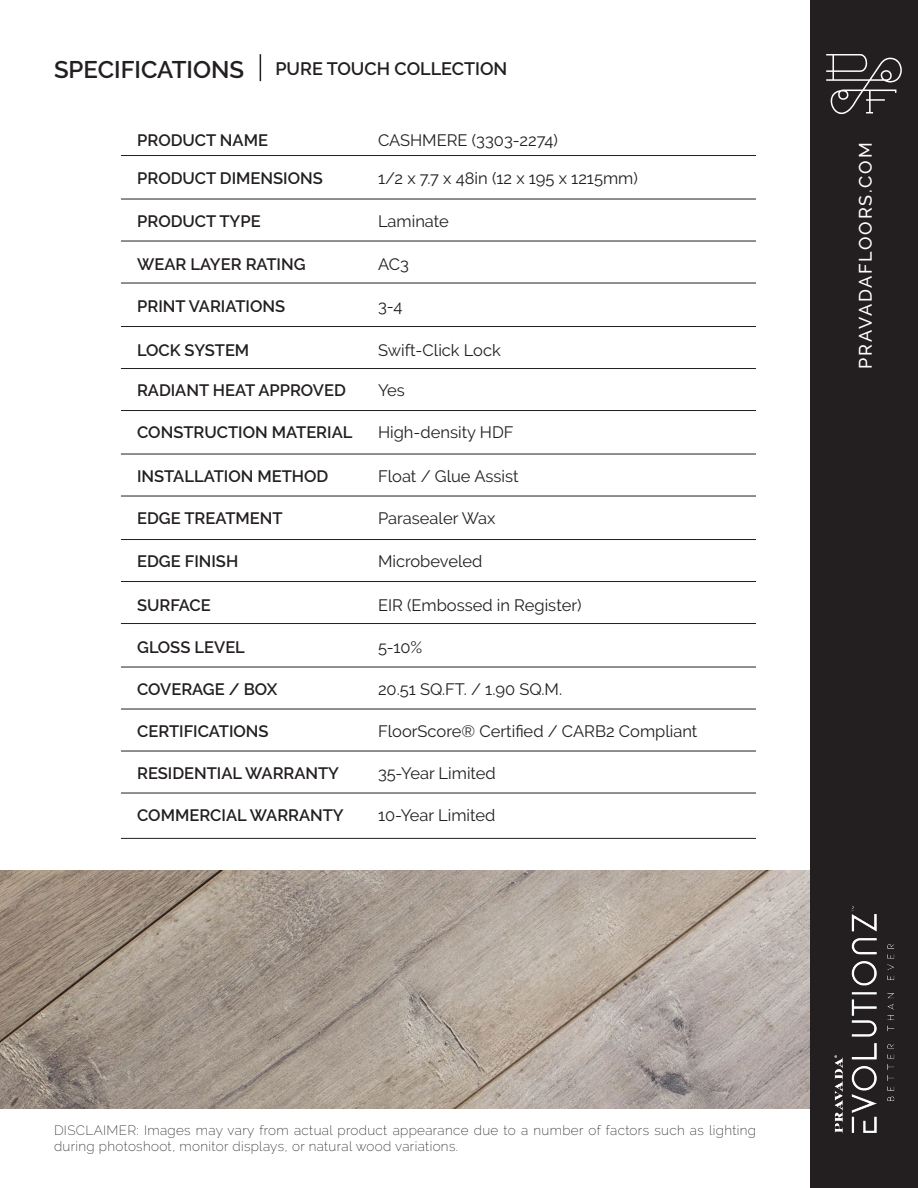
<style>
.page{position:relative;width:918px;height:1188px;background:#fff}
.page>*{position:absolute;margin:0;border:0;box-sizing:border-box;transform-origin:0 0}
.t1{font:600 24px "Raleway";color:#231f20}
.t2{font:600 18px "Raleway";color:#231f20}
.t3{font:500 18px "Raleway";letter-spacing:.1em;color:#fff}
.t4{font:16.5px "Raleway";color:#231f20}
.t5{font:600 16.5px "Raleway";color:#231f20}
.t6{font:200 13.5px/16.2px "Raleway";letter-spacing:.025em;color:#231f20}
</style>
<div class="page">
<div style="left:810px;top:1px;width:108px;height:1187px;background:#231f20"></div>
<svg style="left:826px;top:54px;width:76px;height:60px"></svg>
<img style="left:834px;top:906px;width:61px;height:228px">
<img style="left:0;top:870px;width:810px;height:238px">
<svg style="left:260px;top:54px;width:1px;height:27px"></svg>
<hr style="left:121px;top:155px;width:635px;height:1px;background:#231f20">
<hr style="left:121px;top:199px;width:635px;height:1px;background:#231f20">
<hr style="left:121px;top:241px;width:635px;height:1px;background:#231f20">
<hr style="left:121px;top:283px;width:635px;height:1px;background:#231f20">
<hr style="left:121px;top:326px;width:635px;height:1px;background:#231f20">
<hr style="left:121px;top:368px;width:635px;height:1px;background:#231f20">
<hr style="left:121px;top:410px;width:635px;height:1px;background:#231f20">
<hr style="left:121px;top:454px;width:635px;height:1px;background:#231f20">
<hr style="left:121px;top:496px;width:635px;height:1px;background:#231f20">
<hr style="left:121px;top:539px;width:635px;height:1px;background:#231f20">
<hr style="left:121px;top:581px;width:635px;height:1px;background:#231f20">
<hr style="left:121px;top:623px;width:635px;height:1px;background:#231f20">
<hr style="left:121px;top:667px;width:635px;height:1px;background:#231f20">
<hr style="left:121px;top:709px;width:635px;height:1px;background:#231f20">
<hr style="left:121px;top:751px;width:635px;height:1px;background:#231f20">
<hr style="left:121px;top:793px;width:635px;height:1px;background:#231f20">
<hr style="left:121px;top:838px;width:635px;height:1px;background:#231f20">
<p class="t1" style="left:54px;top:56px;width:192px">SPECIFICATIONS</p>
<p class="t2" style="left:275px;top:59px;width:233px">PURE TOUCH COLLECTION</p>
<p class="t5" style="left:137px;top:130px;width:132px">PRODUCT NAME</p>
<p class="t4" style="left:378px;top:130px;width:182px">CASHMERE (3303-2274)</p>
<p class="t5" style="left:137px;top:168px;width:187px">PRODUCT DIMENSIONS</p>
<p class="t4" style="left:378px;top:168px;width:261px">1/2 x 7.7 x 48in (12 x 195 x 1215mm)</p>
<p class="t5" style="left:137px;top:211px;width:125px">PRODUCT TYPE</p>
<p class="t5" style="left:137px;top:255px;width:170px">WEAR LAYER RATING</p>
<p class="t4" style="left:378px;top:255px;width:32px">AC3</p>
<p class="t5" style="left:137px;top:297px;width:150px">PRINT VARIATIONS</p>
<p class="t4" style="left:378px;top:297px;width:26px">3-4</p>
<p class="t5" style="left:137px;top:340px;width:114px">LOCK SYSTEM</p>
<p class="t4" style="left:378px;top:340px;width:124px">Swift-Click Lock</p>
<p class="t5" style="left:137px;top:381px;width:210px">RADIANT HEAT APPROVED</p>
<p class="t4" style="left:378px;top:381px;width:28px">Yes</p>
<p class="t5" style="left:137px;top:423px;width:217px">CONSTRUCTION MATERIAL</p>
<p class="t4" style="left:378px;top:423px;width:137px">High-density HDF</p>
<p class="t5" style="left:137px;top:466px;width:193px">INSTALLATION METHOD</p>
<p class="t5" style="left:137px;top:508px;width:147px">EDGE TREATMENT</p>
<p class="t4" style="left:378px;top:508px;width:119px">Parasealer Wax</p>
<p class="t5" style="left:137px;top:552px;width:103px">EDGE FINISH</p>
<p class="t4" style="left:378px;top:552px;width:106px">Microbeveled</p>
<p class="t5" style="left:137px;top:595px;width:75px">SURFACE</p>
<p class="t4" style="left:378px;top:595px;width:205px">EIR (Embossed in Register)</p>
<p class="t5" style="left:137px;top:637px;width:109px">GLOSS LEVEL</p>
<p class="t4" style="left:378px;top:637px;width:46px">5-10%</p>
<p class="t5" style="left:137px;top:679px;width:142px">COVERAGE / BOX</p>
<p class="t4" style="left:378px;top:679px;width:186px">20.51 SQ.FT. / 1.90 SQ.M.</p>
<p class="t5" style="left:137px;top:721px;width:133px">CERTIFICATIONS</p>
<p class="t4" style="left:378px;top:721px;width:321px">FloorScore® Certified / CARB2 Compliant</p>
<p class="t4" style="left:378px;top:211px;width:72px">Laminate</p>
<p class="t4" style="left:378px;top:466px;width:142px">Float / Glue Assist</p>
<p class="t5" style="left:137px;top:763px;width:203px">RESIDENTIAL WARRANTY</p>
<p class="t5" style="left:137px;top:806px;width:208px">COMMERCIAL WARRANTY</p>
<p class="t4" style="left:378px;top:763px;width:119px">35-Year Limited</p>
<p class="t4" style="left:378px;top:806px;width:119px">10-Year Limited</p>
<p class="t3" style="left:855px;top:369px;width:228px;rotate:-90deg">PRAVADAFLOORS.COM</p>
<p class="t6" style="left:54px;top:1122px;width:704px">DISCLAIMER: Images may vary from actual product appearance due to a number of factors such as lighting during photoshoot, monitor displays, or natural wood variations.</p>
</div>
